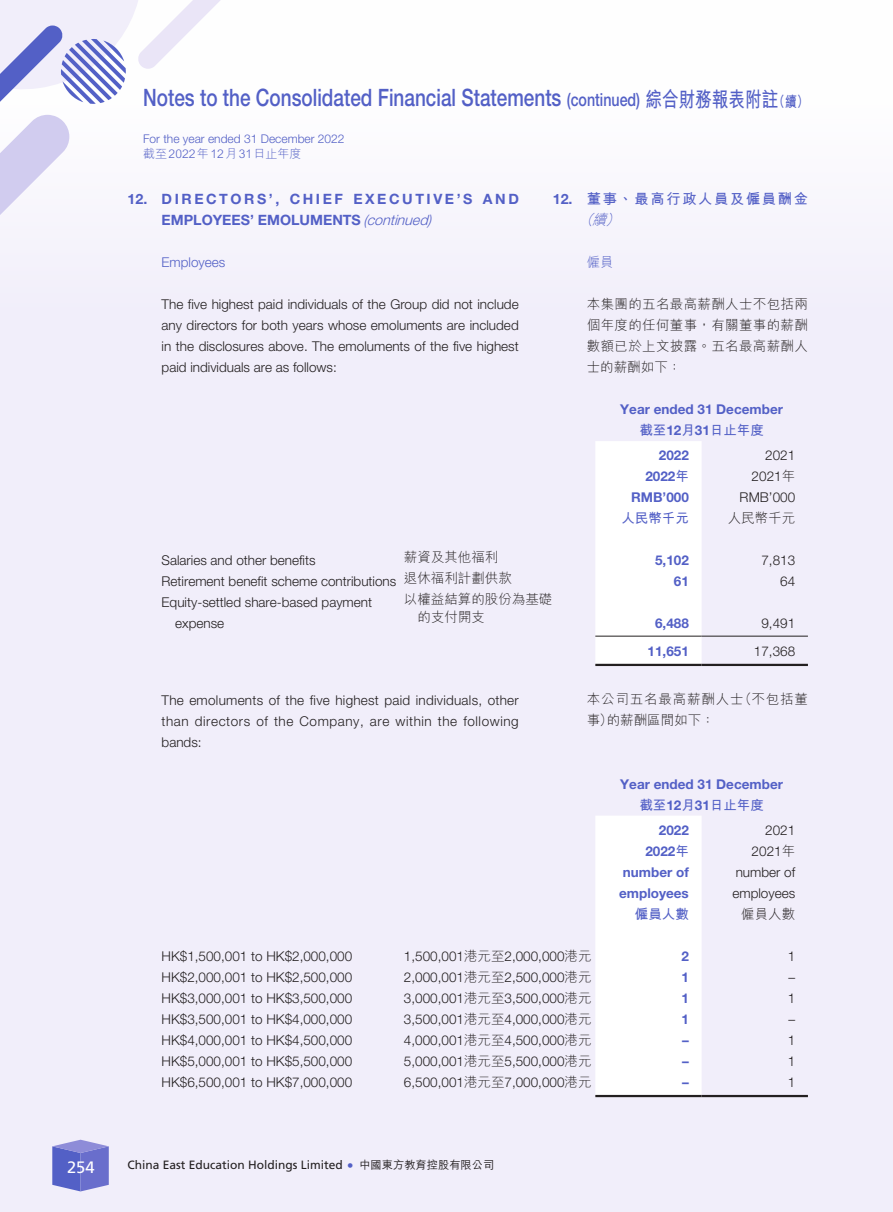
<style>
.page{position:relative;width:893px;height:1212px;background:#f1eefa}
.page>*{position:absolute;margin:0;border:0;box-sizing:border-box;transform-origin:0 0}
.t1{font:500 24px "Helvetica Neue LT Std";color:#5360c6;scale:.79 1}
.t2{font:16.5px "Frutiger LT Std";color:#fff}
.t3{font:700 14.25px/21px "Helvetica Neue LT Std";letter-spacing:.18em;color:#5360c6}
.t4{font:700 14.25px/21px "M Hei HK";letter-spacing:.115em;color:#5360c6}
.t5{font:300 13.5px/21px "Helvetica Neue LT Std";color:#231f20;text-align:justify}
.t6{font:700 13.5px/21px "Helvetica Neue LT Std";color:#5360c6}
.t7{font:300 13.5px/21px "M Hei HK";letter-spacing:.025em;color:#231f20;text-align:justify}
.t8{font:700 13.5px "M Hei HK";color:#5360c6}
.t9{font:300 13.5px/21px "M Hei HK";letter-spacing:.06em;color:#231f20}
.t10{font:300 13.5px/18px "M Hei HK";color:#231f20}
.t11{font:300 13.5px "Helvetica Neue LT Std";color:#5360c6}
.t12{font:300 13.5px "M Hei HK";color:#5360c6}
.t13{font:12px "Frutiger LT Std";color:#231f20}
.t14{font:300 12px "Helvetica Neue LT Std";color:#5360c6}
.t15{font:300 12px "M Hei HK";color:#5360c6}
.s1{font-size:18px}
.s2{font-family:"M Hei HK";font-weight:700;font-size:21px}
.s3{font-family:"M Hei HK";font-weight:700;font-size:15px}
.s4{font-weight:300;font-style:italic}
.s5{font-family:"Helvetica Neue LT Std"}
.s6{font-family:"M Hei HK"}
.s7{font-family:"P Ming Li U";font-size:15px;color:#5360c6}
.s8{font-family:"M Hei HK";font-weight:500;font-size:11.25px}
</style>
<div class="page">
<svg style="left:52px;top:1140px;width:57px;height:51px"></svg>
<svg style="left:0;top:0;width:365px;height:215px"></svg>
<div style="left:595px;top:441px;width:107px;height:223px;background:#fff"></div>
<hr style="left:595px;top:636px;width:107px;height:1px;background:#231f20">
<hr style="left:702px;top:636px;width:106px;height:1px;background:#231f20">
<hr style="left:595px;top:664px;width:107px;height:2px;background:#231f20">
<hr style="left:702px;top:664px;width:106px;height:2px;background:#231f20">
<div style="left:595px;top:816px;width:107px;height:279px;background:#fff"></div>
<hr style="left:595px;top:1095px;width:107px;height:2px;background:#231f20">
<hr style="left:702px;top:1095px;width:106px;height:2px;background:#231f20">
<h1 class="t1" style="left:143px;top:84px;width:844px">Notes to the Consolidated Financial Statements <span class="s1">(continued)</span> <span class="s2">綜合財務報表附註</span><span class="s3">（續）</span></h1>
<p class="t14" style="left:143px;top:131px;width:203px">For the year ended 31 December 2022</p>
<p class="t15" style="left:143px;top:145px;width:160px">截至2022年12月31日止年度</p>
<p class="t3" style="left:162px;top:188px;width:359px;text-indent:-34px">12. DIRECTORS’, CHIEF EXECUTIVE’S AND<br>EMPLOYEES’ EMOLUMENTS <span class="s4">(continued)</span></p>
<p class="t11" style="left:162px;top:254px;width:65px">Employees</p>
<p class="t5" style="left:162px;top:293px;width:359px">The five highest paid individuals of the Group did not include any directors for both years whose emoluments are included in the disclosures above. The emoluments of the five highest paid individuals are as follows:</p>
<p class="t4" style="left:579px;top:187px;width:230px;text-indent:-26px"><span class="s5">12.</span> 董事、最高行政人員及僱員酬金<span class="s4">（續）</span></p>
<p class="t12" style="left:587px;top:253px;width:28px">僱員</p>
<p class="t7" style="left:587px;top:293px;width:223px">本集團的五名最高薪酬人士不包括兩個年度的任何董事，有關董事的薪酬數額已於上文披露。五名最高薪酬人士的薪酬如下：</p>
<p class="t6" style="left:620px;top:398px;width:164px">Year ended 31 December</p>
<p class="t8" style="left:639px;top:420px;width:126px">截至<span class="s5">12</span>月<span class="s5">31</span>日止年度</p>
<p class="t6" style="left:659px;top:445px;width:32px">2022</p>
<p class="t5" style="left:765px;top:445px;width:32px">2021</p>
<p class="t6" style="left:645px;top:466px;width:45px">2022<span class="s6">年</span></p>
<p class="t5" style="left:752px;top:466px;width:45px">2021<span class="s6">年</span></p>
<p class="t6" style="left:631px;top:487px;width:59px">RMB’000</p>
<p class="t5" style="left:740px;top:487px;width:57px">RMB’000</p>
<p class="t8" style="left:621px;top:509px;width:69px">人民幣千元</p>
<p class="t7" style="left:728px;top:507px;width:69px">人民幣千元</p>
<p class="t5" style="left:162px;top:550px;width:156px">Salaries and other benefits</p>
<p class="t10" style="left:404px;top:548px;width:96px">薪資及其他福利</p>
<p class="t6" style="left:655px;top:550px;width:35px">5,102</p>
<p class="t5" style="left:761px;top:550px;width:35px">7,813</p>
<p class="t5" style="left:162px;top:571px;width:352px">Retirement benefit scheme contributions <sup>退休福利計劃供款</sup></p>
<p class="t6" style="left:674px;top:571px;width:17px">61</p>
<p class="t5" style="left:780px;top:571px;width:17px">64</p>
<p class="t5" style="left:175px;top:592px;width:198px;text-indent:-14px">Equity-settled share-based payment expense</p>
<p class="t10" style="left:418px;top:590px;width:136px;text-indent:-14px">以權益結算的股份為基礎的支付開支</p>
<p class="t6" style="left:655px;top:613px;width:35px">6,488</p>
<p class="t5" style="left:761px;top:613px;width:35px">9,491</p>
<p class="t6" style="left:648px;top:640px;width:43px">11,651</p>
<p class="t5" style="left:754px;top:640px;width:43px">17,368</p>
<p class="t5" style="left:162px;top:689px;width:359px">The emoluments of the five highest paid individuals, other than directors of the Company, are within the following bands:</p>
<p class="t9" style="left:587px;top:688px;width:223px">本公司五名最高薪酬人士（不包括董事）的薪酬區間如下：</p>
<p class="t6" style="left:620px;top:773px;width:164px">Year ended 31 December</p>
<p class="t8" style="left:639px;top:795px;width:126px">截至<span class="s5">12</span>月<span class="s5">31</span>日止年度</p>
<p class="t6" style="left:659px;top:819px;width:32px">2022</p>
<p class="t5" style="left:765px;top:819px;width:32px">2021</p>
<p class="t6" style="left:645px;top:840px;width:45px">2022<span class="s6">年</span></p>
<p class="t5" style="left:752px;top:840px;width:45px">2021<span class="s6">年</span></p>
<p class="t6" style="left:619px;top:861px;width:71px">number of employees</p>
<p class="t5" style="left:732px;top:861px;width:64px">number of employees</p>
<p class="t8" style="left:635px;top:904px;width:55px">僱員人數</p>
<p class="t7" style="left:741px;top:903px;width:56px">僱員人數</p>
<p class="t5" style="left:162px;top:945px;width:192px">HK$1,500,001 to HK$2,000,000</p>
<p class="t5" style="left:404px;top:945px;width:189px">1,500,001<span class="s6">港元至</span>2,000,000<span class="s6">港元</span></p>
<p class="t6" style="left:681px;top:945px;width:9px">2</p>
<p class="t5" style="left:788px;top:945px;width:9px">1</p>
<p class="t5" style="left:162px;top:966px;width:192px">HK$2,000,001 to HK$2,500,000</p>
<p class="t5" style="left:404px;top:966px;width:189px">2,000,001<span class="s6">港元至</span>2,500,000<span class="s6">港元</span></p>
<p class="t6" style="left:681px;top:966px;width:9px">1</p>
<p class="t5" style="left:788px;top:966px;width:8px">–</p>
<p class="t5" style="left:162px;top:987px;width:192px">HK$3,000,001 to HK$3,500,000</p>
<p class="t5" style="left:404px;top:987px;width:189px">3,000,001<span class="s6">港元至</span>3,500,000<span class="s6">港元</span></p>
<p class="t6" style="left:681px;top:987px;width:9px">1</p>
<p class="t5" style="left:788px;top:987px;width:9px">1</p>
<p class="t5" style="left:162px;top:1008px;width:192px">HK$3,500,001 to HK$4,000,000</p>
<p class="t5" style="left:404px;top:1008px;width:189px">3,500,001<span class="s6">港元至</span>4,000,000<span class="s6">港元</span></p>
<p class="t6" style="left:681px;top:1008px;width:9px">1</p>
<p class="t5" style="left:788px;top:1008px;width:8px">–</p>
<p class="t5" style="left:162px;top:1029px;width:192px">HK$4,000,001 to HK$4,500,000</p>
<p class="t5" style="left:404px;top:1029px;width:189px">4,000,001<span class="s6">港元至</span>4,500,000<span class="s6">港元</span></p>
<p class="t6" style="left:682px;top:1029px;width:8px">–</p>
<p class="t5" style="left:788px;top:1029px;width:9px">1</p>
<p class="t5" style="left:162px;top:1050px;width:192px">HK$5,000,001 to HK$5,500,000</p>
<p class="t5" style="left:404px;top:1050px;width:189px">5,000,001<span class="s6">港元至</span>5,500,000<span class="s6">港元</span></p>
<p class="t6" style="left:682px;top:1050px;width:8px">–</p>
<p class="t5" style="left:788px;top:1050px;width:9px">1</p>
<p class="t5" style="left:162px;top:1071px;width:192px">HK$6,500,001 to HK$7,000,000</p>
<p class="t5" style="left:404px;top:1071px;width:189px">6,500,001<span class="s6">港元至</span>7,000,000<span class="s6">港元</span></p>
<p class="t6" style="left:682px;top:1071px;width:8px">–</p>
<p class="t5" style="left:788px;top:1071px;width:9px">1</p>
<p class="t2" style="left:67px;top:1157px;width:29px">254</p>
<p class="t13" style="left:128px;top:1158px;width:368px">China East Education Holdings Limited<span class="s7">˙</span><span class="s8">中國東方教育控股有限公司</span></p>
</div>
